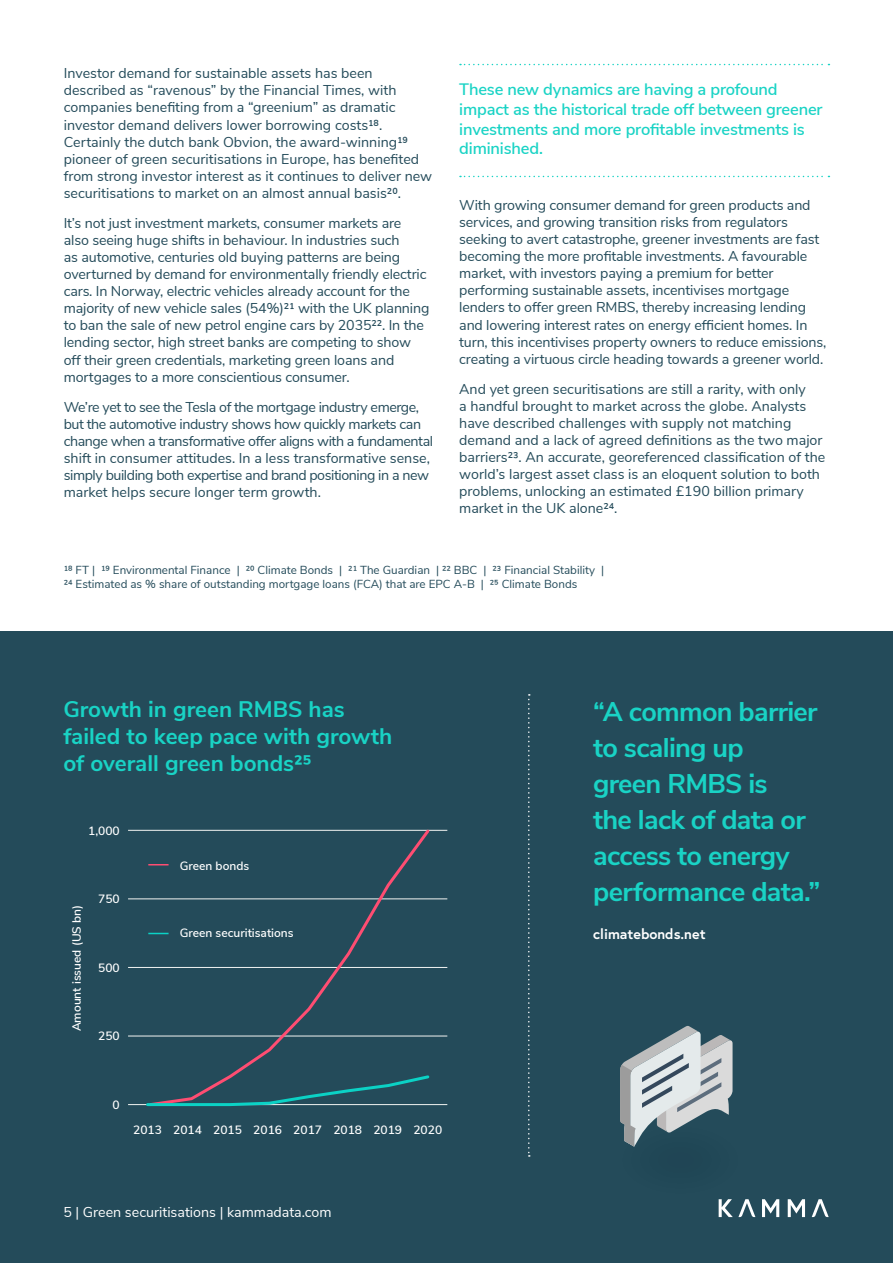
<style>
.page{position:relative;width:893px;height:1263px;background:#fff}
.page>*{position:absolute;margin:0;border:0;box-sizing:border-box;transform-origin:0 0}
.t1{font:700 27px/36px "Nunito Sans";letter-spacing:-.025em;color:#19d3c5}
.t2{font:700 22.5px/27px "Nunito Sans";color:#19d3c5}
.t3{font:600 16.5px/19.8px "Nunito Sans";letter-spacing:-.01em;color:#19d3c5}
.t4{font:14.25px/17.1px "Nunito Sans";letter-spacing:-.01em;color:#244b5a}
.t5{font:14.25px/17.1px "Nunito Sans";letter-spacing:-.03em;color:#244b5a}
.t6{font:14.25px "Nunito Sans";color:#fff}
.t7{font:700 14.25px "Europa";color:#fff}
.t8{font:600 12px "Nunito Sans";color:#fff}
.t9{font:11.7px/14px "Nunito Sans";color:#244b5a}
</style>
<div class="page">
<div style="left:0;top:631px;width:893px;height:632px;background:#244b5a"></div>
<svg style="left:762px;top:1199px;width:17px;height:18px"></svg>
<svg style="left:788px;top:1199px;width:17px;height:18px"></svg>
<svg style="left:812px;top:1199px;width:17px;height:18px"></svg>
<svg style="left:460px;top:64px;width:369px;height:1px"></svg>
<svg style="left:460px;top:176px;width:369px;height:1px"></svg>
<svg style="left:620px;top:1026px;width:135px;height:191px"></svg>
<hr style="left:128px;top:830px;width:319px;height:1px;background:#f1f3f1">
<hr style="left:128px;top:899px;width:319px;height:1px;background:#f1f3f1">
<hr style="left:128px;top:967px;width:319px;height:1px;background:#f1f3f1">
<hr style="left:128px;top:1036px;width:319px;height:1px;background:#f1f3f1">
<hr style="left:128px;top:1104px;width:319px;height:1px;background:#f1f3f1">
<svg style="left:147px;top:829px;width:285px;height:277px"></svg>
<svg style="left:145px;top:1073px;width:286px;height:34px"></svg>
<svg style="left:148px;top:864px;width:21px;height:1px"></svg>
<svg style="left:148px;top:933px;width:21px;height:1px"></svg>
<svg style="left:528px;top:694px;width:2px;height:463px"></svg>
<p class="t4" style="left:64px;top:64px;width:370px">Investor demand for sustainable assets has been described as “ravenous” by the Financial Times, with companies benefiting from a “greenium” as dramatic investor demand delivers lower borrowing costs18.<br>Certainly the dutch bank Obvion, the award-winning19 pioneer of green securitisations in Europe, has benefited from strong investor interest as it continues to deliver new securitisations to market on an almost annual basis20.</p>
<p class="t4" style="left:64px;top:213px;width:367px">It’s not just investment markets, consumer markets are also seeing huge shifts in behaviour. In industries such<br>as automotive, centuries old buying patterns are being overturned by demand for environmentally friendly electric cars. In Norway, electric vehicles already account for the majority of new vehicle sales (54%)21 with the UK planning to ban the sale of new petrol engine cars by 203522. In the lending sector, high street banks are competing to show off their green credentials, marketing green loans and mortgages to a more conscientious consumer.</p>
<p class="t5" style="left:64px;top:397px;width:371px">We’re yet to see the Tesla of the mortgage industry emerge, but the automotive industry shows how quickly markets can change when a transformative offer aligns with a fundamental shift in consumer attitudes. In a less transformative sense, simply building both expertise and brand positioning in a new market helps secure longer term growth.</p>
<p class="t3" style="left:459px;top:78px;width:365px">These new dynamics are having a profound impact as the historical trade off between greener investments and more profitable investments is diminished.</p>
<p class="t4" style="left:459px;top:195px;width:369px">With growing consumer demand for green products and services, and growing transition risks from regulators seeking to avert catastrophe, greener investments are fast becoming the more profitable investments. A favourable market, with investors paying a premium for better performing sustainable assets, incentivises mortgage lenders to offer green RMBS, thereby increasing lending and lowering interest rates on energy efficient homes. In turn, this incentivises property owners to reduce emissions, creating a virtuous circle heading towards a greener world.</p>
<p class="t4" style="left:459px;top:379px;width:368px">And yet green securitisations are still a rarity, with only<br>a handful brought to market across the globe. Analysts have described challenges with supply not matching demand and a lack of agreed definitions as the two major barriers23. An accurate, georeferenced classification of the world’s largest asset class is an eloquent solution to both problems, unlocking an estimated £190 billion primary market in the UK alone24.</p>
<p class="t9" style="left:64px;top:562px;width:542px">18 FT | 19 Environmental Finance | 20 Climate Bonds | 21 The Guardian | 22 BBC | 23 Financial Stability |<br>24 Estimated as % share of outstanding mortgage loans (FCA) that are EPC A-B | 25 Climate Bonds</p>
<h2 class="t2" style="left:63px;top:694px;width:330px">Growth in green RMBS has failed to keep pace with growth of overall green bonds25</h2>
<p class="t8" style="left:88px;top:822px;width:33px">1,000</p>
<p class="t8" style="left:68px;top:1031px;width:128px;rotate:-90deg">Amount issued (US bn)</p>
<p class="t8" style="left:98px;top:890px;width:23px">750</p>
<p class="t8" style="left:98px;top:959px;width:23px">500</p>
<p class="t8" style="left:98px;top:1027px;width:23px">250</p>
<p class="t8" style="left:180px;top:856px;width:71px">Green bonds</p>
<p class="t8" style="left:180px;top:924px;width:115px">Green securitisations</p>
<p class="t8" style="left:113px;top:1096px;width:9px">0</p>
<p class="t8" style="left:133px;top:1121px;width:311px">2013 2014 2015 2016 2017 2018 2019 2020</p>
<p class="t6" style="left:63px;top:1202px;width:270px">5 | Green securitisations | kammadata.com</p>
<h1 class="t1" style="left:593px;top:692px;width:229px">“A common barrier to scaling up<br>green RMBS is<br>the lack of data or access to energy performance data.”</h1>
<p class="t7" style="left:593px;top:924px;width:114px">climatebonds.net</p>
</div>
